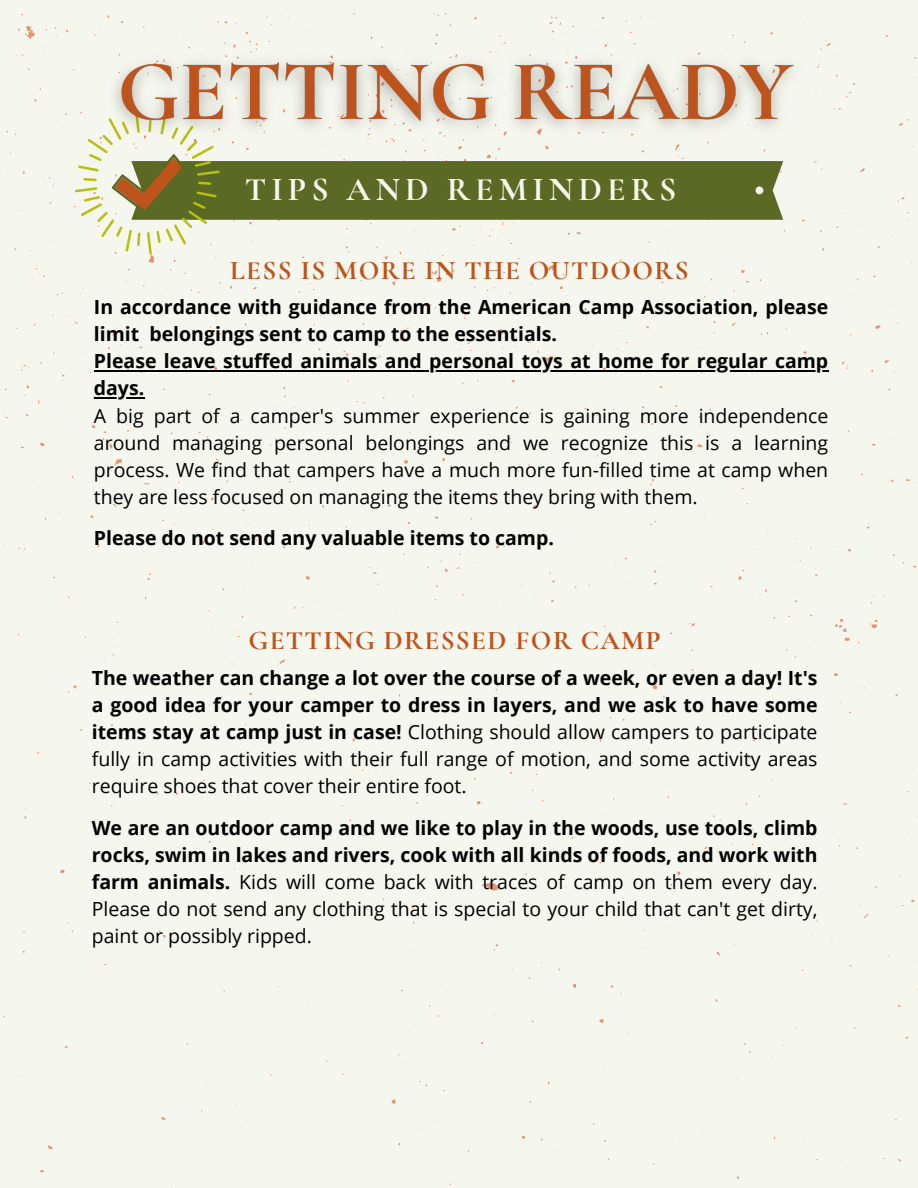
<style>
.page{position:relative;width:918px;height:1188px;background:#fff}
.page>*{position:absolute;margin:0;border:0;box-sizing:border-box;transform-origin:0 0}
.t1{font:700 33.6px "Cormorant Garamond";letter-spacing:.15em;color:#f5f6ed}
.t2{font:700 27px "Cormorant Garamond";letter-spacing:.05em;color:#be531c}
.t3{font:19.5px/27.2px "Open Sans";color:#000;text-align:justify}
.t4{font:700 19.5px/27.2px "Open Sans";color:#000}
.s1{font-weight:700}
</style>
<div class="page">
<div style="left:0;top:13px;width:918px;height:1175px;background:#f5f6ed"></div>
<hr style="left:94px;top:370px;width:734px;height:2px;background:#000">
<hr style="left:94px;top:397px;width:50px;height:2px;background:#000">
<svg style="left:75px;top:111px;width:708px;height:144px;background:#aab088"></svg>
<img style="left:99px;top:39px;width:718px;height:106px">
<p class="t1" style="left:245px;top:169px;width:433px">TIPS AND REMINDERS</p>
<p class="t2" style="left:230px;top:254px;width:460px">LESS IS MORE IN THE OUTDOORS</p>
<p class="t4" style="left:94px;top:293px;width:736px">In accordance with guidance from the American Camp Association, please limit belongings sent to camp to the essentials.</p>
<p class="t4" style="left:94px;top:347px;width:736px">Please leave stuffed animals and personal toys at home for regular camp</p>
<h2 class="t3" style="left:94px;top:374px;width:736px"><span class="s1">days.<br></span>A big part of a camper's summer experience is gaining more independence</h2>
<h3 class="t3" style="left:94px;top:429px;width:736px">around managing personal belongings and we recognize this is a learning process. We find that campers have a much more fun-filled time at camp when they are less focused on managing the items they bring with them.</h3>
<h3 class="t4" style="left:94px;top:524px;width:462px">Please do not send any valuable items to camp.</h3>
<p class="t2" style="left:249px;top:624px;width:414px">GETTING DRESSED FOR CAMP</p>
<h4 class="t3" style="left:92px;top:664px;width:727px"><span class="s1">The weather can change a lot over the course of a week, or even a day! It's a good idea for your camper to dress in layers, and we ask to have some items stay at camp just in case!</span> Clothing should allow campers to participate fully in camp activities with their full range of motion, and some activity areas require shoes that cover their entire foot.</h4>
<h3 class="t3" style="left:92px;top:813px;width:727px"><span class="s1">We are an outdoor camp and we like to play in the woods, use tools, climb rocks, swim in lakes and rivers, cook with all kinds of foods, and work with farm animals.</span> Kids will come back with traces of camp on them every day.<br>Please do not send any clothing that is special to your child that can't get dirty, paint or possibly ripped.</h3>
</div>
